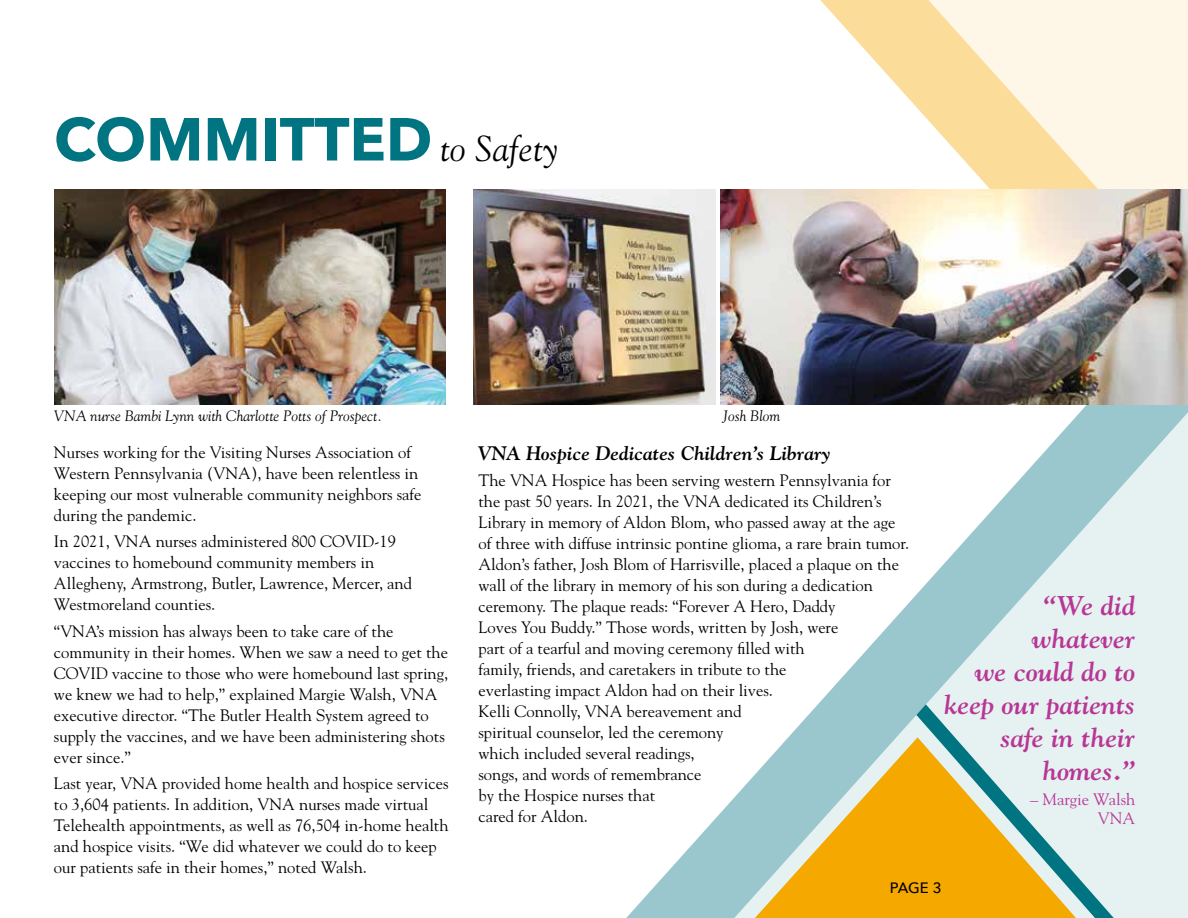
<style>
.page{position:relative;width:1188px;height:918px;background:#fff}
.page>*{position:absolute;margin:0;border:0;box-sizing:border-box;transform-origin:0 0}
.t1{font:700 60px "Avenir Next";color:#007481}
.t2{font:27px/33px "Goudy Bold Italic Os F";color:#b83694;text-align:right}
.t3{font:19.5px "Goudy Bold Italic Os F";color:#000}
.t4{font:16.5px/21px "Goudy";color:#000}
.t5{font:16.5px/19.5px "Goudy";color:#b83694;text-align:right}
.t6{font:italic 15px "Goudy";color:#000}
.t7{font:500 15px "Avenir Next";color:#000}
.s1{font-family:"Goudy";font-weight:400;font-style:italic;font-size:36px;color:#000}
</style>
<div class="page">
<svg style="left:820px;top:0;width:368px;height:189px;fill:#fef6e6"></svg>
<svg style="left:626px;top:405px;width:562px;height:513px"></svg>
<svg style="left:741px;top:737px;width:348px;height:181px;background:#d3c176"></svg>
<img style="left:720px;top:189px;width:468px;height:216px">
<img style="left:54px;top:189px;width:392px;height:216px">
<img style="left:473px;top:189px;width:243px;height:216px">
<h1 class="t1" style="left:54px;top:88px;width:506px">COMMITTED <span class="s1">to Safety</span></h1>
<p class="t6" style="left:54px;top:407px;width:330px">VNA nurse Bambi Lynn with Charlotte Potts of Prospect.</p>
<p class="t6" style="left:723px;top:407px;width:59px">Josh Blom</p>
<p class="t4" style="left:54px;top:441px;width:369px">Nurses working for the Visiting Nurses Association of Western Pennsylvania (VNA), have been relentless in keeping our most vulnerable community neighbors safe during the pandemic.</p>
<p class="t4" style="left:54px;top:531px;width:360px">In 2021, VNA nurses administered 800 COVID-19 vaccines to homebound community members in Allegheny, Armstrong, Butler, Lawrence, Mercer, and Westmoreland counties.</p>
<p class="t4" style="left:54px;top:620px;width:396px">“VNA’s mission has always been to take care of the community in their homes. When we saw a need to get the COVID vaccine to those who were homebound last spring, we knew we had to help,” explained Margie Walsh, VNA executive director. “The Butler Health System agreed to supply the vaccines, and we have been administering shots ever since.”</p>
<p class="t4" style="left:54px;top:772px;width:396px">Last year, VNA provided home health and hospice services to 3,604 patients. In addition, VNA nurses made virtual Telehealth appointments, as well as 76,504 in-home health and hospice visits. “We did whatever we could do to keep our patients safe in their homes,” noted Walsh.</p>
<p class="t3" style="left:478px;top:441px;width:354px">VNA Hospice Dedicates Children’s Library</p>
<p class="t4" style="left:478px;top:470px;width:432px">The VNA Hospice has been serving western Pennsylvania for the past 50 years. In 2021, the VNA dedicated its Children’s Library in memory of Aldon Blom, who passed away at the age of three with diffuse intrinsic pontine glioma, a rare brain tumor.<br>Aldon’s father, Josh Blom of Harrisville, placed a plaque on the wall of the library in memory of his son during a dedication ceremony. The plaque reads: “Forever A Hero, Daddy<br>Loves You Buddy.” Those words, written by Josh, were<br>part of a tearful and moving ceremony filled with<br>family, friends, and caretakers in tribute to the<br>everlasting impact Aldon had on their lives.<br>Kelli Connolly, VNA bereavement and<br>spiritual counselor, led the ceremony<br>which included several readings,<br>songs, and words of remembrance<br>by the Hospice nurses that<br>cared for Aldon.</p>
<h2 class="t2" style="left:944px;top:588px;width:193px">“We did whatever<br>we could do to keep our patients safe in their homes.”</h2>
<p class="t5" style="left:1030px;top:789px;width:107px">– Margie Walsh<br>VNA</p>
<p class="t7" style="left:890px;top:875px;width:53px">PAGE 3</p>
</div>
